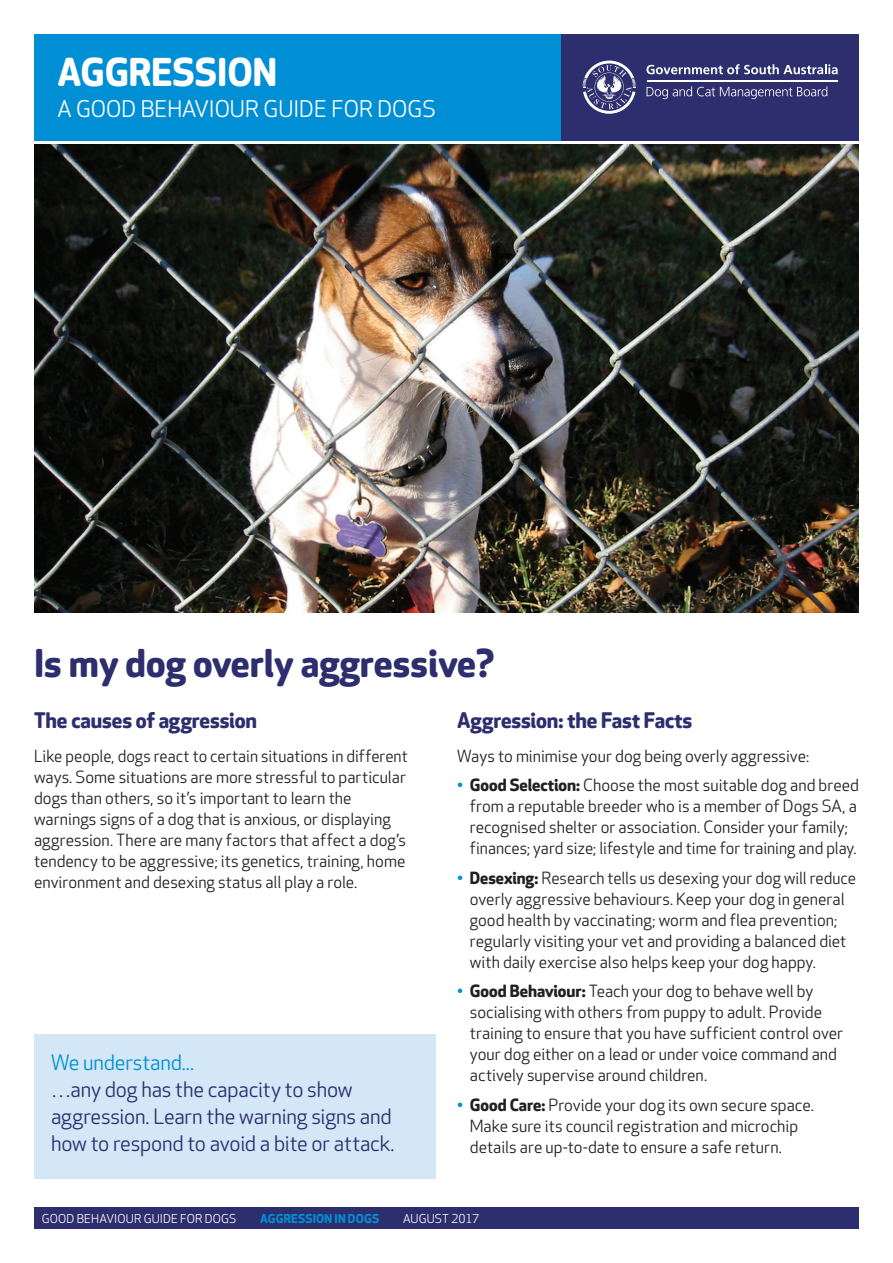
<style>
.page{position:relative;width:893px;height:1263px;background:#fff}
.page>*{position:absolute;margin:0;border:0;box-sizing:border-box;transform-origin:0 0}
.t1{font:700 37.5px "Apex Rounded";color:#2c2e6e}
.t2{font:700 37.5px "Apex Rounded";color:#fff}
.t3{font:22.5px "Apex Rounded";color:#fff}
.t4{font:21px/27px "Apex Rounded";letter-spacing:-.01em;color:#2c2e6e}
.t5{font:700 21px "Apex Rounded";letter-spacing:-.01em;color:#2c2e6e}
.t6{font:21px "Apex Rounded";letter-spacing:-.01em;color:#008fd5}
.t7{font:16.5px/21px "Apex Rounded";color:#231f20}
.t8{font:12px "Apex Rounded";letter-spacing:.01em;color:#fff}
.t9{font:700 12px "Apex Rounded";letter-spacing:.015em;color:#008fd5}
.s1{color:#008fd5}
.s2{font-weight:700}
</style>
<div class="page">
<img style="left:34px;top:145px;width:825px;height:467px">
<div style="left:34px;top:1208px;width:825px;height:21px;background:#2c2e6e"></div>
<div style="left:34px;top:1035px;width:402px;height:144px;background:#d4e7f6"></div>
<div style="left:34px;top:34px;width:527px;height:106px;background:#008fd5"></div>
<div style="left:561px;top:34px;width:298px;height:106px;background:#2c2e6e"></div>
<svg style="left:646px;top:86px;width:181px;height:13px"></svg>
<hr style="left:647px;top:80px;width:191px;height:2px;background:#fff">
<svg style="left:646px;top:64px;width:192px;height:10px"></svg>
<svg style="left:583px;top:61px;width:53px;height:53px"></svg>
<h1 class="t2" style="left:57px;top:50px;width:221px">AGGRESSION</h1>
<h2 class="t3" style="left:57px;top:96px;width:380px">A GOOD BEHAVIOUR GUIDE FOR DOGS</h2>
<h1 class="t1" style="left:34px;top:641px;width:462px">Is my dog overly aggressive?</h1>
<p class="t5" style="left:34px;top:708px;width:225px">The causes of aggression</p>
<p class="t7" style="left:34px;top:746px;width:375px">Like people, dogs react to certain situations in different ways. Some situations are more stressful to particular dogs than others, so it’s important to learn the warnings signs of a dog that is anxious, or displaying aggression. There are many factors that affect a dog’s tendency to be aggressive; its genetics, training, home environment and desexing status all play a role.</p>
<p class="t6" style="left:51px;top:1050px;width:144px">We understand...</p>
<p class="t4" style="left:51px;top:1076px;width:345px">…any dog has the capacity to show aggression. Learn the warning signs and how to respond to avoid a bite or attack.</p>
<p class="t5" style="left:457px;top:708px;width:237px">Aggression: the Fast Facts</p>
<p class="t7" style="left:457px;top:746px;width:354px">Ways to minimise your dog being overly aggressive:</p>
<p class="t7" style="left:470px;top:775px;width:391px;text-indent:-13px"><span class="s1">•</span> <span class="s2">Good Selection:</span> Choose the most suitable dog and breed from a reputable breeder who is a member of Dogs SA, a recognised shelter or association. Consider your family; finances; yard size; lifestyle and time for training and play.</p>
<p class="t7" style="left:470px;top:868px;width:388px;text-indent:-13px"><span class="s1">•</span> <span class="s2">Desexing:</span> Research tells us desexing your dog will reduce overly aggressive behaviours. Keep your dog in general good health by vaccinating; worm and flea prevention; regularly visiting your vet and providing a balanced diet with daily exercise also helps keep your dog happy.</p>
<p class="t7" style="left:470px;top:981px;width:375px;text-indent:-13px"><span class="s1">•</span> <span class="s2">Good Behaviour:</span> Teach your dog to behave well by socialising with others from puppy to adult. Provide training to ensure that you have sufficient control over your dog either on a lead or under voice command and actively supervise around children.</p>
<p class="t7" style="left:470px;top:1095px;width:345px;text-indent:-13px"><span class="s1">•</span> <span class="s2">Good Care:</span> Provide your dog its own secure space.<br>Make sure its council registration and microchip details are up-to-date to ensure a safe return.</p>
<p class="t8" style="left:42px;top:1211px;width:196px">GOOD BEHAVIOUR GUIDE FOR DOGS</p>
<p class="t9" style="left:260px;top:1211px;width:120px">AGGRESSION IN DOGS</p>
<p class="t8" style="left:403px;top:1211px;width:78px">AUGUST 2017</p>
</div>
